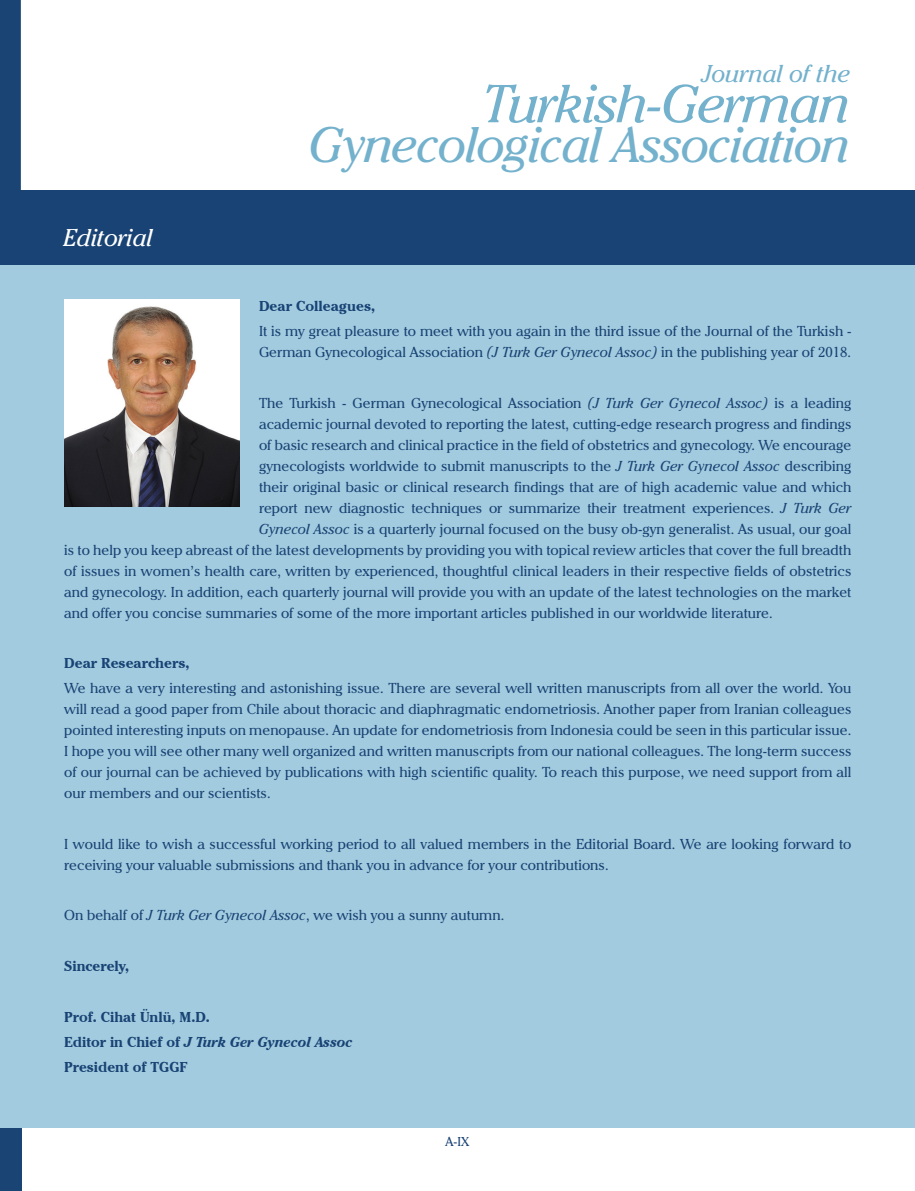
<style>
.page{position:relative;width:915px;height:1191px;background:#fff}
.page>*{position:absolute;margin:0;border:0;box-sizing:border-box;transform-origin:0 0}
.ABSTRACT{font:italic 52.8px "Cheltenham IT Cby BT";letter-spacing:-.025em;color:#73b1cd}
.ABSTRACT-2{font:italic 49.35px "Cheltenham IT Cby BT";letter-spacing:-.025em;color:#73b1cd}
.ABSTRACT-3{font:italic 24.15px "Cheltenham IT Cby BT";color:#73b1cd}
.ABSTRACT-4{font:italic 24px "Cheltenham IT Cby BT";color:#fff}
.ABSTRACT-5{font:14.25px/21px "Cheltenham IT Cby BT";color:#184374}
.ABSTRACT-6{font:700 14.25px "Cheltenham IT Cby BT";color:#184374}
.ABSTRACT-7{font:italic 700 14.25px "Cheltenham IT Cby BT";color:#184374}
.ABSTRACT-8{font:12.75px "Cheltenham IT Cby BT";color:#184374}
.s1{font-style:italic}
.s2{font-style:normal}
</style>
<div class="page">
<div style="left:0;top:0;width:21px;height:1191px;background:#194474"></div>
<div style="left:0;top:246px;width:914px;height:881px;background:#a3cbdf"></div>
<div style="left:0;top:190px;width:914px;height:75px;background:#184374"></div>
<img style="left:64px;top:300px;width:175px;height:206px">
<p class="ABSTRACT-4" style="left:64px;top:223px;width:91px">Editorial</p>
<p class="ABSTRACT-3" style="left:701px;top:59px;width:150px">Journal of the</p>
<p class="ABSTRACT" style="left:482px;top:71px;width:369px">Turkish-German</p>
<p class="ABSTRACT-2" style="left:309px;top:114px;width:543px">Gynecological Association</p>
<p class="ABSTRACT-6" style="left:259px;top:297px;width:117px">Dear Colleagues,</p>
<p class="ABSTRACT-5" style="left:259px;top:320px;width:593px">It is my great pleasure to meet with you again in the third issue of the Journal of the Turkish -<br>German Gynecological Association <span class="s1">(J Turk Ger Gynecol Assoc)</span> in the publishing year of 2018.</p>
<p class="ABSTRACT-5" style="left:259px;top:392px;width:593px">The Turkish - German Gynecological Association <span class="s1">(J Turk Ger Gynecol Assoc)</span> is a leading</p>
<p class="ABSTRACT-5" style="left:259px;top:413px;width:593px">academic journal devoted to reporting the latest, cutting-edge research progress and findings</p>
<p class="ABSTRACT-5" style="left:259px;top:434px;width:593px">of basic research and clinical practice in the field of obstetrics and gynecology. We encourage</p>
<p class="ABSTRACT-5" style="left:259px;top:455px;width:593px">gynecologists worldwide to submit manuscripts to the <span class="s1">J Turk Ger Gynecol Assoc</span> describing</p>
<p class="ABSTRACT-5" style="left:259px;top:476px;width:593px">their original basic or clinical research findings that are of high academic value and which</p>
<p class="ABSTRACT-5" style="left:259px;top:497px;width:593px">report new diagnostic techniques or summarize their treatment experiences. <span class="s1">J Turk Ger</span></p>
<p class="ABSTRACT-5" style="left:259px;top:518px;width:593px"><span class="s1">Gynecol Assoc</span> is a quarterly journal focused on the busy ob-gyn generalist. As usual, our goal</p>
<p class="ABSTRACT-5" style="left:64px;top:539px;width:788px">is to help you keep abreast of the latest developments by providing you with topical review articles that cover the full breadth</p>
<p class="ABSTRACT-5" style="left:64px;top:560px;width:788px">of issues in women’s health care, written by experienced, thoughtful clinical leaders in their respective fields of obstetrics</p>
<p class="ABSTRACT-5" style="left:64px;top:581px;width:788px">and gynecology. In addition, each quarterly journal will provide you with an update of the latest technologies on the market</p>
<p class="ABSTRACT-5" style="left:64px;top:602px;width:710px">and offer you concise summaries of some of the more important articles published in our worldwide literature.</p>
<p class="ABSTRACT-6" style="left:64px;top:654px;width:127px">Dear Researchers,</p>
<p class="ABSTRACT-5" style="left:64px;top:677px;width:788px;text-align:justify">We have a very interesting and astonishing issue. There are several well written manuscripts from all over the world. You will read a good paper from Chile about thoracic and diaphragmatic endometriosis. Another paper from Iranian colleagues pointed interesting inputs on menopause. An update for endometriosis from Indonesia could be seen in this particular issue.<br>I hope you will see other many well organized and written manuscripts from our national colleagues. The long-term success of our journal can be achieved by publications with high scientific quality. To reach this purpose, we need support from all our members and our scientists.</p>
<p class="ABSTRACT-5" style="left:64px;top:833px;width:788px">I would like to wish a successful working period to all valued members in the Editorial Board. We are looking forward to receiving your valuable submissions and thank you in advance for your contributions.</p>
<p class="ABSTRACT-5" style="left:64px;top:904px;width:441px">On behalf of <span class="s1">J Turk Ger Gynecol Assoc</span>, we wish you a sunny autumn.</p>
<p class="ABSTRACT-6" style="left:64px;top:957px;width:66px">Sincerely,</p>
<p class="ABSTRACT-6" style="left:64px;top:1007px;width:147px">Prof. Cihat Ünlü, M.D.</p>
<p class="ABSTRACT-7" style="left:64px;top:1033px;width:290px"><span class="s2">Editor in Chief of</span> J Turk Ger Gynecol Assoc</p>
<p class="ABSTRACT-6" style="left:64px;top:1058px;width:125px">President of TGGF</p>
<p class="ABSTRACT-8" style="left:445px;top:1133px;width:25px">A-IX</p>
</div>
